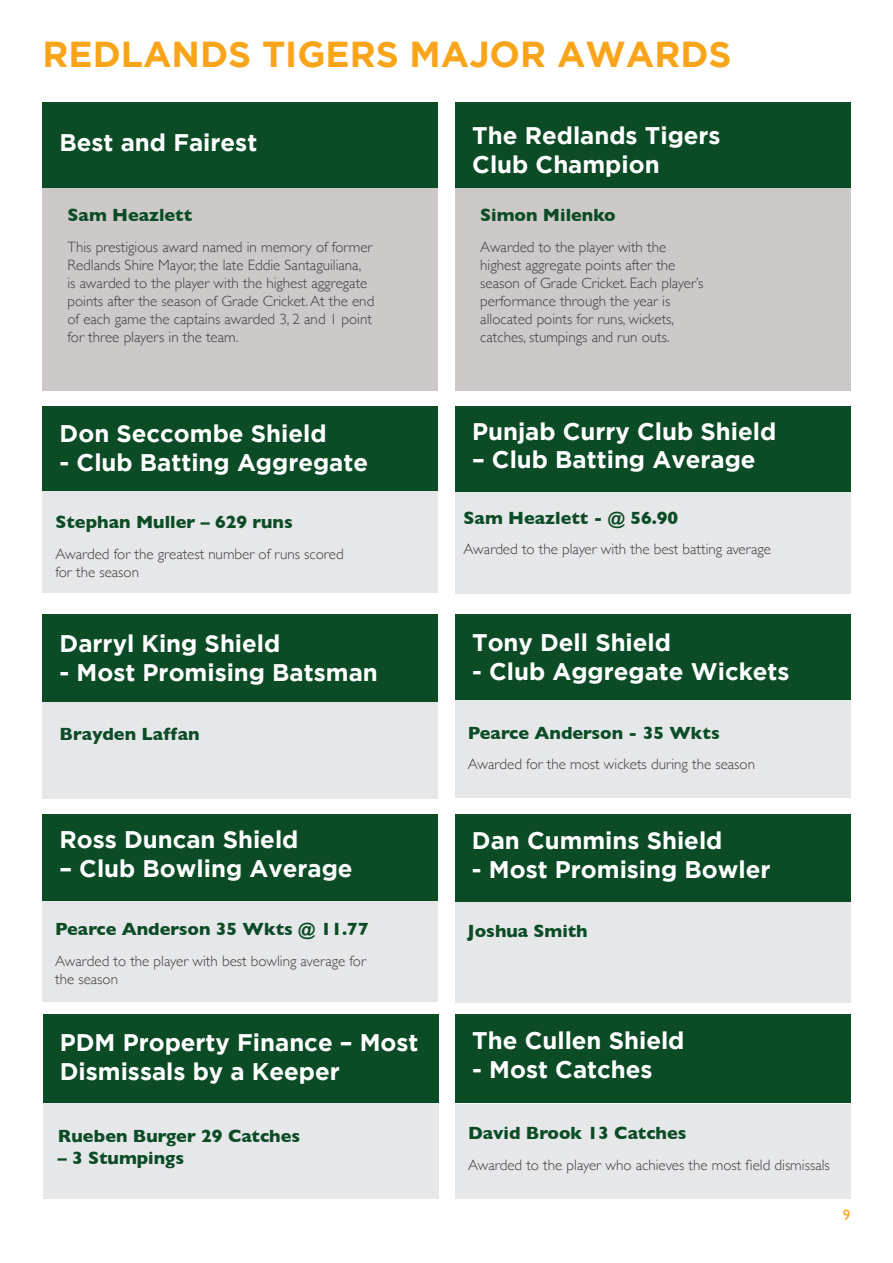
<style>
.page{position:relative;width:893px;height:1263px;background:#fff}
.page>*{position:absolute;margin:0;border:0;box-sizing:border-box;transform-origin:0 0}
.t1{font:700 36px "Gotham";color:#f9a51b}
.t2{font:700 24px/28.8px "Gotham";color:#fff}
.t3{font:700 18px "Gill Sans";color:#0b4c26}
.t4{font:300 15px/18px "Gill Sans";color:#3e3e3f}
.t5{font:15px "Gill Sans";color:#f9a51b}
</style>
<div class="page">
<div style="left:43px;top:102px;width:395px;height:288px;background:#cdc9c8"></div>
<div style="left:455px;top:102px;width:396px;height:288px;background:#cdc9c8"></div>
<div style="left:43px;top:102px;width:395px;height:86px;background:#0b4c26"></div>
<div style="left:455px;top:102px;width:396px;height:86px;background:#0b4c26"></div>
<div style="left:43px;top:702px;width:395px;height:97px;background:#e6e7e9"></div>
<div style="left:43px;top:615px;width:395px;height:87px;background:#0b4c26"></div>
<div style="left:455px;top:670px;width:395px;height:127px;background:#e6e7e9"></div>
<div style="left:455px;top:491px;width:395px;height:102px;background:#e6e7e9"></div>
<div style="left:43px;top:491px;width:395px;height:101px;background:#e6e7e9"></div>
<div style="left:455px;top:614px;width:395px;height:85px;background:#0b4c26"></div>
<div style="left:455px;top:406px;width:395px;height:85px;background:#0b4c26"></div>
<div style="left:43px;top:406px;width:395px;height:85px;background:#0b4c26"></div>
<div style="left:455px;top:902px;width:395px;height:100px;background:#e6e7e9"></div>
<div style="left:455px;top:814px;width:395px;height:88px;background:#0b4c26"></div>
<div style="left:42px;top:900px;width:396px;height:102px;background:#e6e7e9"></div>
<div style="left:42px;top:814px;width:396px;height:86px;background:#0b4c26"></div>
<div style="left:455px;top:1104px;width:396px;height:94px;background:#e6e7e9"></div>
<div style="left:43px;top:1103px;width:395px;height:95px;background:#e6e7e9"></div>
<div style="left:455px;top:1014px;width:396px;height:89px;background:#0b4c26"></div>
<div style="left:43px;top:1015px;width:395px;height:88px;background:#0b4c26"></div>
<h1 class="t1" style="left:43px;top:34px;width:691px">REDLANDS TIGERS MAJOR AWARDS</h1>
<h2 class="t2" style="left:60px;top:128px;width:199px">Best and Fairest</h2>
<h2 class="t2" style="left:472px;top:121px;width:250px">The Redlands Tigers<br>Club Champion</h2>
<p class="t3" style="left:68px;top:201px;width:126px">Sam Heazlett</p>
<p class="t4" style="left:68px;top:237px;width:308px">This prestigious award named in memory of former Redlands Shire Mayor, the late Eddie Santaguiliana,<br>is awarded to the player with the highest aggregate points after the season of Grade Cricket. At the end of each game the captains awarded 3, 2 and 1 point for three players in the team.</p>
<p class="t3" style="left:480px;top:201px;width:137px">Simon Milenko</p>
<p class="t4" style="left:480px;top:237px;width:225px">Awarded to the player with the highest aggregate points after the season of Grade Cricket. Each player’s performance through the year is allocated points for runs, wickets, catches, stumpings and run outs.</p>
<h2 class="t2" style="left:60px;top:419px;width:268px">Don Seccombe Shield</h2>
<h2 class="t2" style="left:60px;top:447px;width:310px">- Club Batting Aggregate</h2>
<p class="t3" style="left:55px;top:508px;width:239px">Stephan Muller – 629 runs</p>
<p class="t4" style="left:55px;top:544px;width:290px">Awarded for the greatest number of runs scored for the season</p>
<h2 class="t2" style="left:60px;top:629px;width:222px">Darryl King Shield</h2>
<h2 class="t2" style="left:60px;top:657px;width:320px">- Most Promising Batsman</h2>
<p class="t3" style="left:60px;top:719px;width:142px">Brayden Laffan</p>
<h2 class="t2" style="left:59px;top:824px;width:241px">Ross Duncan Shield</h2>
<h2 class="t2" style="left:59px;top:853px;width:295px">– Club Bowling Average</h2>
<p class="t3" style="left:55px;top:915px;width:315px">Pearce Anderson 35 Wkts @ 11.77</p>
<p class="t4" style="left:55px;top:951px;width:312px">Awarded to the player with best bowling average for the season</p>
<h2 class="t2" style="left:60px;top:1028px;width:360px">PDM Property Finance – Most<br>Dismissals by a Keeper</h2>
<p class="t3" style="left:58px;top:1122px;width:244px">Rueben Burger 29 Catches</p>
<p class="t3" style="left:58px;top:1143px;width:128px">– 3 Stumpings</p>
<h2 class="t2" style="left:472px;top:416px;width:306px">Punjab Curry Club Shield</h2>
<h2 class="t2" style="left:472px;top:445px;width:285px">– Club Batting Average</h2>
<p class="t3" style="left:464px;top:503px;width:216px">Sam Heazlett - @ 56.90</p>
<p class="t4" style="left:464px;top:540px;width:309px">Awarded to the player with the best batting average</p>
<h2 class="t2" style="left:472px;top:627px;width:200px">Tony Dell Shield</h2>
<h2 class="t2" style="left:472px;top:656px;width:319px">- Club Aggregate Wickets</h2>
<p class="t3" style="left:468px;top:718px;width:253px">Pearce Anderson - 35 Wkts</p>
<p class="t4" style="left:468px;top:755px;width:289px">Awarded for the most wickets during the season</p>
<h2 class="t2" style="left:472px;top:825px;width:252px">Dan Cummins Shield</h2>
<h2 class="t2" style="left:472px;top:854px;width:300px">- Most Promising Bowler</h2>
<p class="t3" style="left:468px;top:917px;width:122px">Joshua Smith</p>
<h2 class="t2" style="left:472px;top:1026px;width:214px">The Cullen Shield</h2>
<h2 class="t2" style="left:472px;top:1055px;width:182px">- Most Catches</h2>
<p class="t3" style="left:468px;top:1119px;width:220px">David Brook 13 Catches</p>
<p class="t4" style="left:468px;top:1155px;width:363px">Awarded to the player who achieves the most field dismissals</p>
<p class="t5" style="left:843px;top:1206px;width:9px">9</p>
</div>
